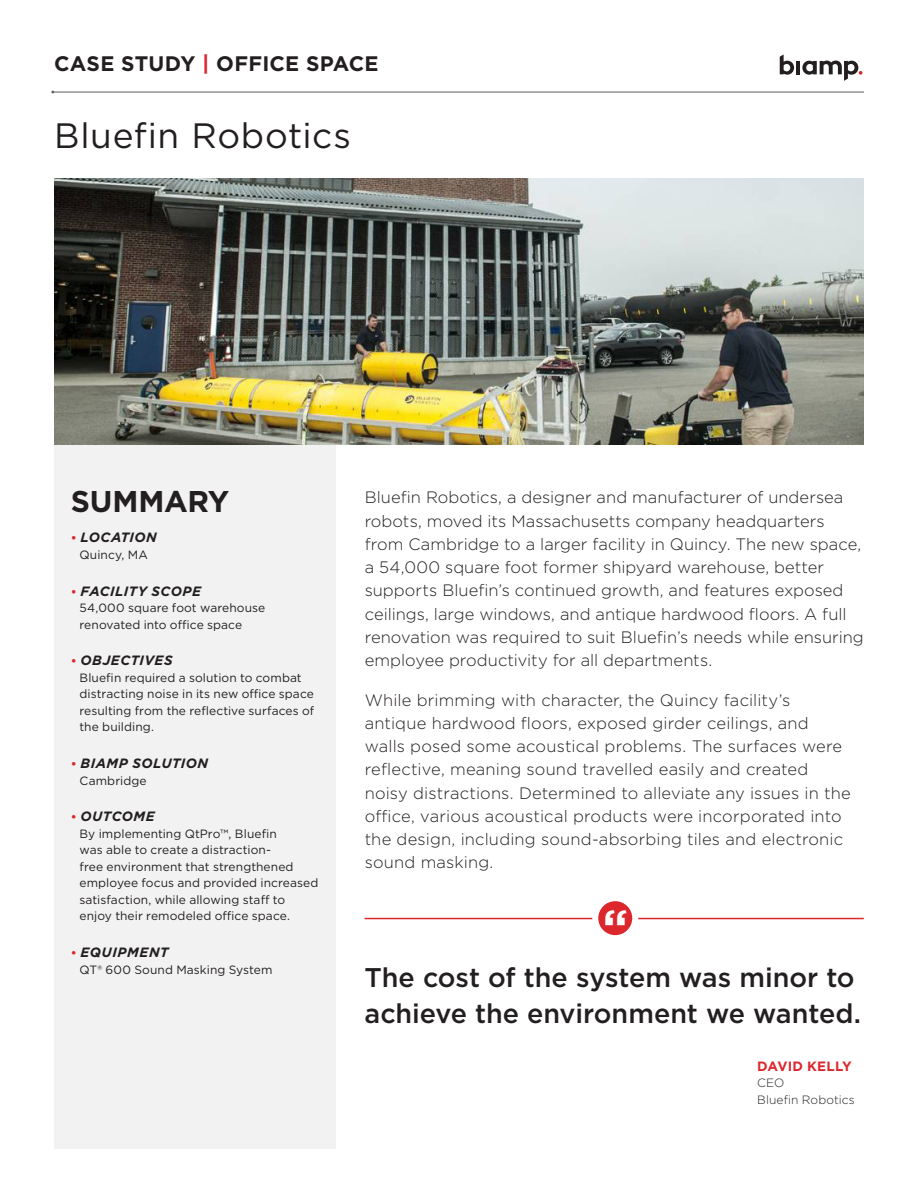
<style>
.page{position:relative;width:918px;height:1188px;background:#fff}
.page>*{position:absolute;margin:0;border:0;box-sizing:border-box;transform-origin:0 0}
.p_h2_red{font:700 46.5px "Gotham";color:#fff}
.p_h1{font:35.25px "Gotham";letter-spacing:.02em;color:#231f20}
.p_h1-2{font:700 30px "Gotham";letter-spacing:-.01em;color:#231f20}
.p_body_quote{font:500 27px/36px "Gotham";letter-spacing:-.005em;color:#231f20}
.p_h1-3{font:700 21px "Gotham";letter-spacing:.01em;color:#231f20}
.p_body{font:300 16.5px/23.2px "Gotham";letter-spacing:.005em;color:#231f20}
.t1{font:italic 700 13.5px "Gotham";letter-spacing:.03em;color:#231f20}
.p_quote_name{font:700 13.5px "Gotham";letter-spacing:.01em;color:#dc272d}
.p_body_summary{font:12px/16.5px "Gotham";letter-spacing:.005em;color:#231f20}
.p_quote_title{font:300 12px "Gotham";letter-spacing:.01em;color:#231f20}
.s1{color:#dc272d}
.s2{font-style:normal;font-size:12px;color:#dc272d}
</style>
<div class="page">
<div style="left:54px;top:445px;width:281px;height:704px;background:#f2f2f3"></div>
<svg style="left:780px;top:55px;width:14px;height:20px"></svg>
<hr style="left:796px;top:61px;width:4px;height:13px;background:#231f20">
<svg style="left:802px;top:61px;width:60px;height:20px"></svg>
<img style="left:54px;top:178px;width:810px;height:267px">
<hr style="left:54px;top:92px;width:810px;height:1px;background:#5b5d61">
<hr style="left:365px;top:918px;width:499px;height:1px;background:#dc272d">
<svg style="left:595px;top:898px;width:40px;height:40px"></svg>
<div style="left:592px;top:895px;width:46px;height:46px;border:6px solid #fff;border-radius:50%"></div>
<p class="p_h1-3" style="left:54px;top:49px;width:326px">CASE STUDY <span class="s1">|</span> OFFICE SPACE</p>
<p class="p_h1" style="left:54px;top:113px;width:298px">Bluefin Robotics</p>
<p class="p_h1-2" style="left:71px;top:482px;width:160px">SUMMARY</p>
<p class="t1" style="left:71px;top:529px;width:87px"><span class="s2">•</span> LOCATION</p>
<p class="p_body_summary" style="left:80px;top:546px;width:70px">Quincy, MA</p>
<p class="t1" style="left:71px;top:582px;width:132px"><span class="s2">•</span> FACILITY SCOPE</p>
<p class="p_body_summary" style="left:80px;top:599px;width:187px">54,000 square foot warehouse renovated into office space</p>
<p class="t1" style="left:71px;top:652px;width:103px"><span class="s2">•</span> OBJECTIVES</p>
<p class="p_body_summary" style="left:80px;top:669px;width:236px">Bluefin required a solution to combat distracting noise in its new office space resulting from the reflective surfaces of the building.</p>
<p class="t1" style="left:71px;top:754px;width:139px"><span class="s2">•</span> BIAMP SOLUTION</p>
<p class="p_body_summary" style="left:80px;top:772px;width:69px">Cambridge</p>
<p class="t1" style="left:71px;top:808px;width:85px"><span class="s2">•</span> OUTCOME</p>
<p class="p_body_summary" style="left:80px;top:825px;width:240px">By implementing QtPro™, Bluefin<br>was able to create a distraction-<br>free environment that strengthened employee focus and provided increased satisfaction, while allowing staff to enjoy their remodeled office space.</p>
<p class="t1" style="left:71px;top:943px;width:99px"><span class="s2">•</span> EQUIPMENT</p>
<p class="p_body_summary" style="left:80px;top:961px;width:195px">QT® 600 Sound Masking System</p>
<p class="p_body" style="left:365px;top:485px;width:501px">Bluefin Robotics, a designer and manufacturer of undersea robots, moved its Massachusetts company headquarters from Cambridge to a larger facility in Quincy. The new space, a 54,000 square foot former shipyard warehouse, better supports Bluefin’s continued growth, and features exposed ceilings, large windows, and antique hardwood floors. A full renovation was required to suit Bluefin’s needs while ensuring employee productivity for all departments.</p>
<p class="p_body" style="left:365px;top:688px;width:488px">While brimming with character, the Quincy facility’s antique hardwood floors, exposed girder ceilings, and walls posed some acoustical problems. The surfaces were reflective, meaning sound travelled easily and created noisy distractions. Determined to alleviate any issues in the office, various acoustical products were incorporated into the design, including sound-absorbing tiles and electronic sound masking.</p>
<p class="p_h2_red" style="left:603px;top:895px;width:27px">“</p>
<p class="p_body_quote" style="left:365px;top:959px;width:498px">The cost of the system was minor to achieve the environment we wanted.</p>
<p class="p_quote_name" style="left:757px;top:1057px;width:96px">DAVID KELLY</p>
<p class="p_quote_title" style="left:757px;top:1075px;width:29px">CEO</p>
<p class="p_quote_title" style="left:757px;top:1092px;width:99px">Bluefin Robotics</p>
</div>
